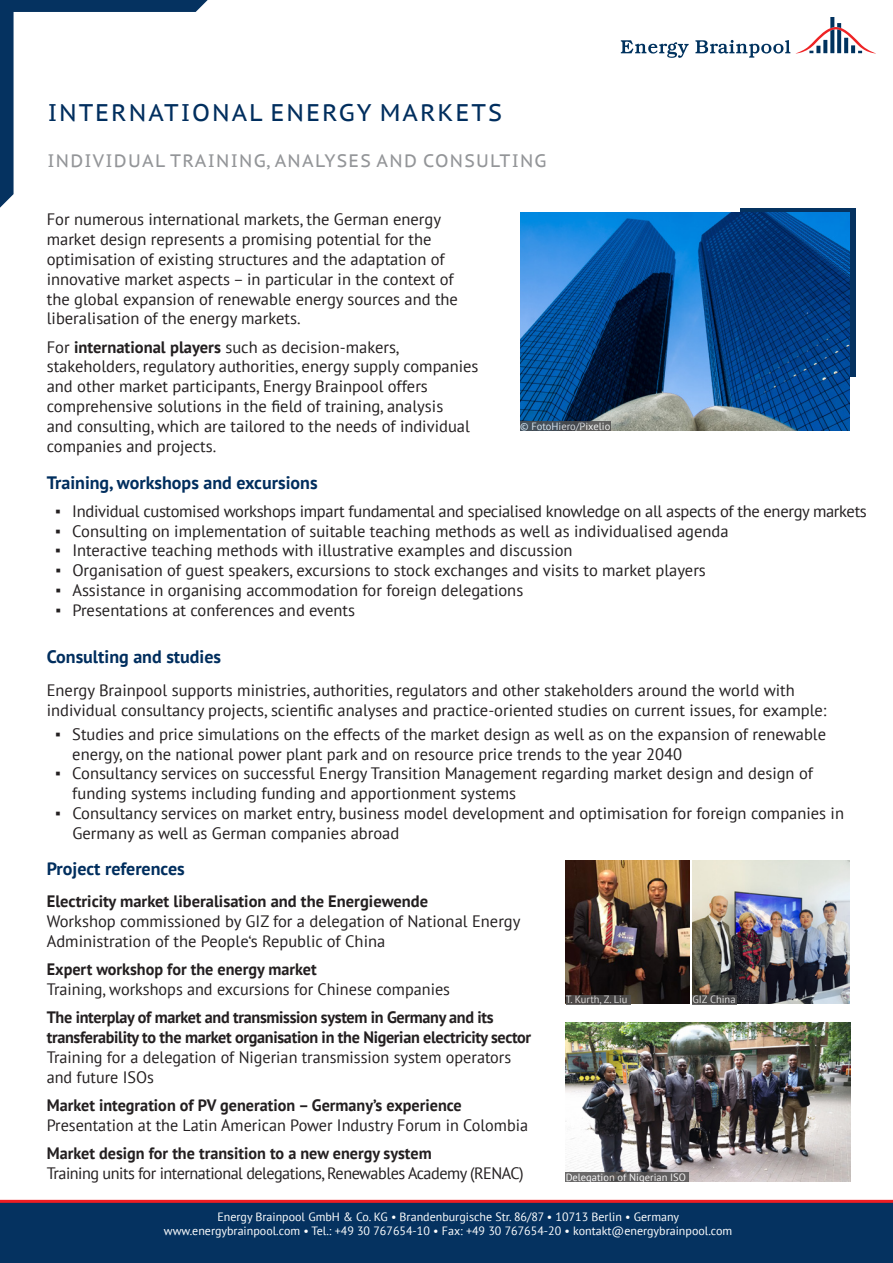
<style>
.page{position:relative;width:893px;height:1263px;background:#fff}
.page>*{position:absolute;margin:0;border:0;box-sizing:border-box;transform-origin:0 0}
.t1{font:24px "PT Sans Caption";letter-spacing:.08em;color:#002e5e}
.t2{font:700 18px "PT Sans";color:#002e5e}
.t3{font:18px "PT Sans Caption";letter-spacing:.07em;color:#939598}
.t4{font:16.5px/19.8px "PT Sans";color:#231f20}
.t5{font:700 16.5px "PT Sans";color:#231f20}
.t6{font:700 16.5px/19.8px "PT Sans";letter-spacing:-.02em;color:#231f20}
.t7{font:16.5px "PT Sans";letter-spacing:-.02em;color:#231f20}
.t8{font:16.5px "PT Sans";letter-spacing:-.03em;color:#231f20}
.t9{font:12px/14.4px "PT Sans";color:#fff;text-align:center}
.t10{font:10.5px "PT Sans";color:#fff}
.s1{font-weight:700}
.s2{font-family:"Arial"}
</style>
<div class="page">
<svg style="left:740px;top:208px;width:116px;height:169px;background:#04376b"></svg>
<img style="left:520px;top:213px;width:329px;height:218px">
<svg style="left:520px;top:421px;width:90px;height:10px"></svg>
<svg style="left:0;top:0;width:208px;height:208px"></svg>
<div style="left:0;top:1200px;width:893px;height:63px;background:#053260"></div>
<svg style="left:621px;top:40px;width:68px;height:18px"></svg>
<svg style="left:695px;top:17px;width:181px;height:41px"></svg>
<img style="left:566px;top:860px;width:123px;height:144px">
<img style="left:566px;top:1022px;width:284px;height:160px">
<img style="left:692px;top:860px;width:158px;height:144px">
<div style="left:566px;top:995px;width:65px;height:9px;background:#484545"></div>
<div style="left:692px;top:995px;width:45px;height:9px;background:#4a4948"></div>
<svg style="left:566px;top:1172px;width:123px;height:10px"></svg>
<h1 class="t1" style="left:48px;top:97px;width:456px">INTERNATIONAL ENERGY MARKETS</h1>
<p class="t3" style="left:47px;top:149px;width:501px">INDIVIDUAL TRAINING, ANALYSES AND CONSULTING</p>
<p class="t4" style="left:47px;top:209px;width:413px">For numerous international markets, the German energy market design represents a promising potential for the optimisation of existing structures and the adaptation of innovative market aspects – in particular in the context of the global expansion of renewable energy sources and the liberalisation of the energy markets.</p>
<p class="t4" style="left:47px;top:337px;width:433px">For <span class="s1">international players</span> such as decision-makers, stakeholders, regulatory authorities, energy supply companies and other market participants, Energy Brainpool offers comprehensive solutions in the field of training, analysis<br>and consulting, which are tailored to the needs of individual companies and projects.</p>
<p class="t2" style="left:47px;top:470px;width:272px">Training, workshops and excursions</p>
<p class="t7" style="left:55px;top:500px;width:813px"><span class="s2">▪</span> Individual customised workshops impart fundamental and specialised knowledge on all aspects of the energy markets</p>
<p class="t4" style="left:55px;top:520px;width:675px"><span class="s2">▪</span> Consulting on implementation of suitable teaching methods as well as individualised agenda</p>
<p class="t4" style="left:55px;top:540px;width:519px"><span class="s2">▪</span> Interactive teaching methods with illustrative examples and discussion</p>
<p class="t4" style="left:55px;top:560px;width:652px"><span class="s2">▪</span> Organisation of guest speakers, excursions to stock exchanges and visits to market players</p>
<p class="t4" style="left:55px;top:580px;width:469px"><span class="s2">▪</span> Assistance in organising accommodation for foreign delegations</p>
<p class="t4" style="left:55px;top:600px;width:301px"><span class="s2">▪</span> Presentations at conferences and events</p>
<p class="t2" style="left:47px;top:645px;width:176px">Consulting and studies</p>
<p class="t4" style="left:47px;top:680px;width:781px">Energy Brainpool supports ministries, authorities, regulators and other stakeholders around the world with individual consultancy projects, scientific analyses and practice-oriented studies on current issues, for example:</p>
<p class="t4" style="left:72px;top:724px;width:755px;text-indent:-17px"><span class="s2">▪</span> Studies and price simulations on the effects of the market design as well as on the expansion of renewable energy, on the national power plant park and on resource price trends to the year 2040</p>
<p class="t4" style="left:72px;top:763px;width:742px;text-indent:-17px"><span class="s2">▪</span> Consultancy services on successful Energy Transition Management regarding market design and design of funding systems including funding and apportionment systems</p>
<p class="t4" style="left:72px;top:803px;width:773px;text-indent:-17px"><span class="s2">▪</span> Consultancy services on market entry, business model development and optimisation for foreign companies in<br>Germany as well as German companies abroad</p>
<p class="t2" style="left:47px;top:856px;width:140px">Project references</p>
<p class="t5" style="left:47px;top:891px;width:383px">Electricity market liberalisation and the Energiewende</p>
<p class="t4" style="left:47px;top:911px;width:475px">Workshop commissioned by GIZ for a delegation of National Energy<br>Administration of the People‘s Republic of China</p>
<p class="t5" style="left:47px;top:958px;width:271px">Expert workshop for the energy market</p>
<p class="t4" style="left:47px;top:979px;width:405px">Training, workshops and excursions for Chinese companies</p>
<p class="t6" style="left:47px;top:1007px;width:486px">The interplay of market and transmission system in Germany and its transferability to the market organisation in the Nigerian electricity sector</p>
<p class="t4" style="left:47px;top:1047px;width:466px">Training for a delegation of Nigerian transmission system operators and future ISOs</p>
<p class="t5" style="left:47px;top:1094px;width:417px">Market integration of PV generation – Germany’s experience</p>
<p class="t4" style="left:47px;top:1115px;width:483px">Presentation at the Latin American Power Industry Forum in Colombia</p>
<p class="t5" style="left:47px;top:1142px;width:386px">Market design for the transition to a new energy system</p>
<p class="t8" style="left:47px;top:1162px;width:478px">Training units for international delegations, Renewables Academy (RENAC)</p>
<p class="t10" style="left:520px;top:419px;width:92px">© FotoHiero/Pixelio</p>
<p class="t10" style="left:566px;top:992px;width:63px">T. Kurth, Z. Liu</p>
<p class="t10" style="left:692px;top:993px;width:45px">GIZ China</p>
<p class="t10" style="left:566px;top:1170px;width:122px">Delegation of Nigerian ISO</p>
<p class="t9" style="left:164px;top:1209px;width:570px">Energy Brainpool GmbH &amp; Co. KG • Brandenburgische Str. 86/87 • 10713 Berlin • Germany www.energybrainpool.com • Tel.: +49 30 767654-10 • Fax: +49 30 767654-20 • kontakt@energybrainpool.com</p>
</div>
